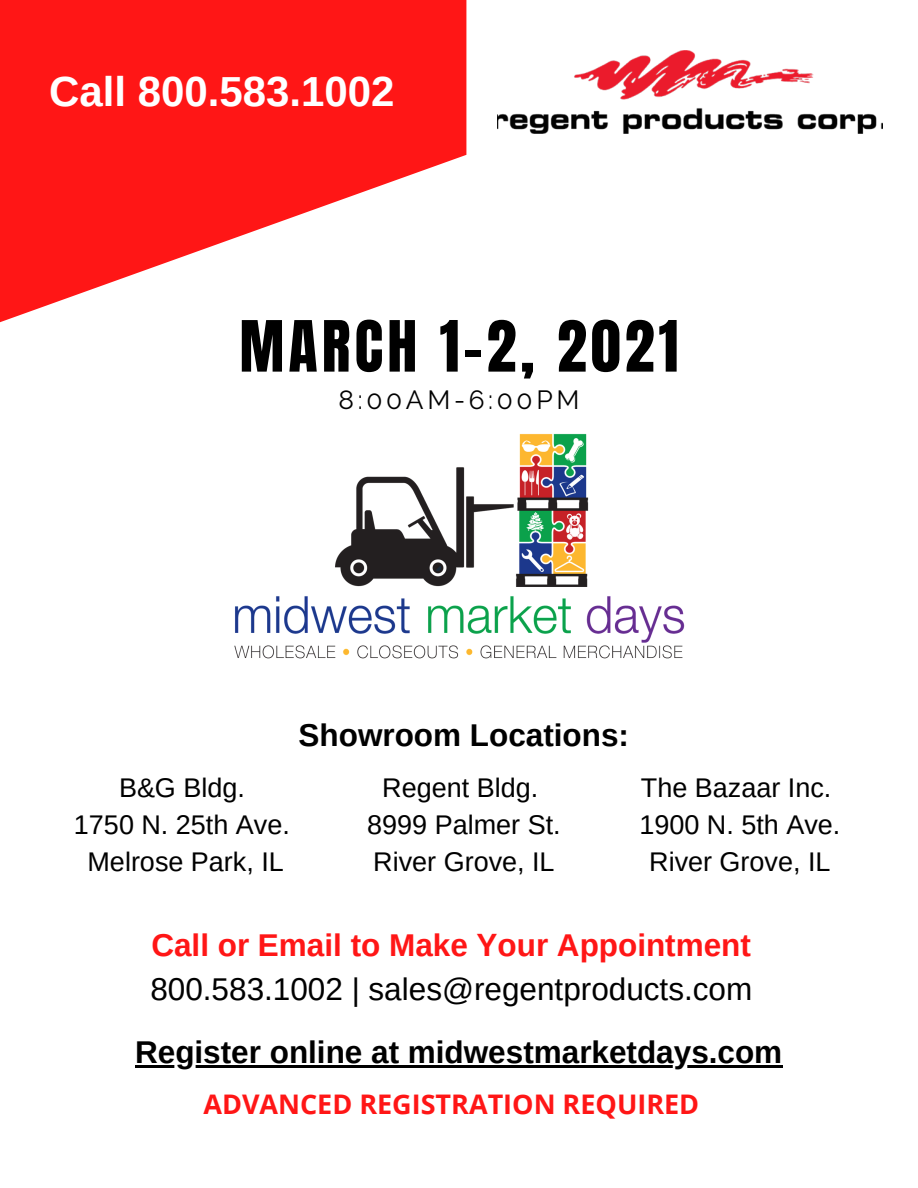
<style>
.page{position:relative;width:918px;height:1188px;background:#fff}
.page>*{position:absolute;margin:0;border:0;box-sizing:border-box;transform-origin:0 0}
.t1{font:60px "Anton";letter-spacing:.07em;color:#000}
.t2{font:700 42px "Arimo";color:#fff}
.t3{font:700 31.5px "Arimo";color:#000}
.t4{font:31.5px "Arimo";color:#000}
.t5{font:700 31.5px "Arimo";color:#ff1616}
.t6{font:27px "Arimo";color:#000}
.t7{font:700 27px "Open Sans";color:#ff1616}
.t8{font:26.25px "Raleway";letter-spacing:.14em;color:#000}
</style>
<div class="page">
<svg style="left:0;top:0;width:466px;height:323px;fill:#ff1616"></svg>
<img style="left:234px;top:433px;width:451px;height:226px">
<hr style="left:135px;top:1065px;width:648px;height:2px;background:#000">
<img style="left:498px;top:50px;width:385px;height:84px">
<p class="t2" style="left:49px;top:68px;width:347px">Call 800.583.1002</p>
<p class="t1" style="left:240px;top:303px;width:440px">MARCH 1-2, 2021</p>
<p class="t8" style="left:339px;top:384px;width:242px">8:00AM-6:00PM</p>
<p class="t3" style="left:299px;top:718px;width:332px">Showroom Locations:</p>
<p class="t6" style="left:119px;top:773px;width:127px">B&amp;G Bldg.</p>
<p class="t6" style="left:74px;top:810px;width:217px">1750 N. 25th Ave.</p>
<p class="t6" style="left:88px;top:847px;width:198px">Melrose Park, IL</p>
<p class="t6" style="left:382px;top:773px;width:157px">Regent Bldg.</p>
<p class="t6" style="left:367px;top:810px;width:195px">8999 Palmer St.</p>
<p class="t6" style="left:373px;top:847px;width:183px">River Grove, IL</p>
<p class="t6" style="left:641px;top:773px;width:192px">The Bazaar Inc.</p>
<p class="t6" style="left:639px;top:810px;width:202px">1900 N. 5th Ave.</p>
<p class="t6" style="left:649px;top:847px;width:183px">River Grove, IL</p>
<p class="t5" style="left:151px;top:928px;width:601px">Call or Email to Make Your Appointment</p>
<p class="t4" style="left:150px;top:971px;width:603px">800.583.1002 | sales@regentproducts.com</p>
<p class="t3" style="left:135px;top:1034px;width:649px">Register online at midwestmarketdays.com</p>
<p class="t7" style="left:203px;top:1085px;width:497px">ADVANCED REGISTRATION REQUIRED</p>
</div>
